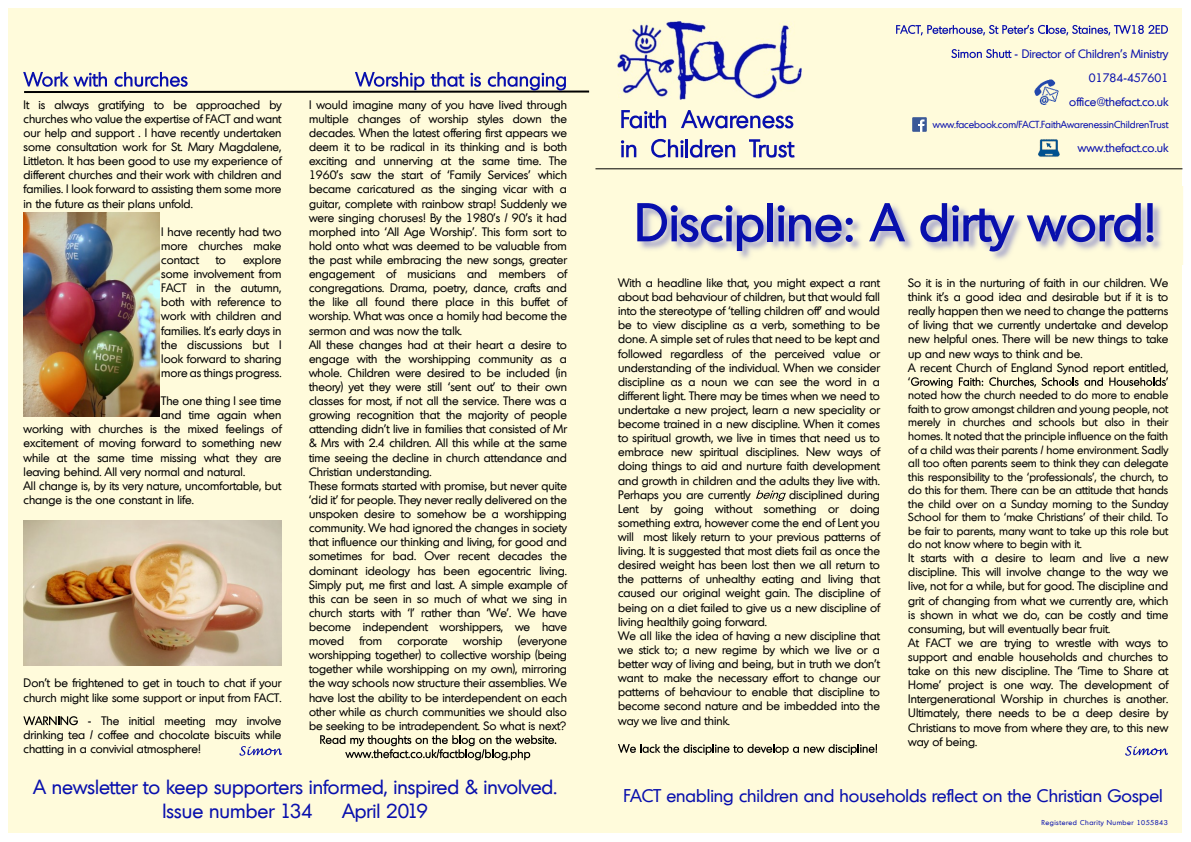
<style>
.page{position:relative;width:1191px;height:842px;background:#fff}
.page>*{position:absolute;margin:0;border:0;box-sizing:border-box;transform-origin:0 0}
.t1{font:20px/23.5px "Montreal SF";color:#080fad}
.t2{font:18px "Montreal SF";color:#080fad}
.t3{font:12px/14.1px "Montreal SF";color:#000;text-align:justify}
.t4{font:12px/24.1px "Montreal SF";color:#080fad;text-align:right}
.t5{font:11.5px/13.5px "Montreal SF";color:#000;text-align:justify}
.t6{font:10px "Montreal SF";color:#080fad}
.t7{font:7px "Montreal SF";letter-spacing:.07em;color:#080fad}
</style>
<div class="page">
<div style="left:9px;top:9px;width:1173px;height:824px;background:#fffbdb"></div>
<svg style="left:896px;top:25px;width:272px;height:11px"></svg>
<svg style="left:951px;top:49px;width:60px;height:9px"></svg>
<svg style="left:911px;top:377px;width:41px;height:11px"></svg>
<svg style="left:959px;top:377px;width:24px;height:9px"></svg>
<svg style="left:989px;top:377px;width:89px;height:10px"></svg>
<svg style="left:1084px;top:377px;width:19px;height:9px"></svg>
<svg style="left:1109px;top:377px;width:59px;height:9px"></svg>
<svg style="left:756px;top:490px;width:30px;height:11px"></svg>
<svg style="left:618px;top:744px;width:259px;height:11px"></svg>
<img style="left:912px;top:117px;width:14px;height:15px">
<hr style="left:595px;top:168px;width:587px;height:1px;background:#000">
<img style="left:1034px;top:79px;width:25px;height:26px">
<img style="left:1038px;top:139px;width:22px;height:18px">
<svg style="left:621px;top:110px;width:45px;height:18px"></svg>
<svg style="left:681px;top:110px;width:112px;height:18px"></svg>
<svg style="left:621px;top:140px;width:15px;height:17px"></svg>
<svg style="left:651px;top:139px;width:32px;height:19px"></svg>
<hr style="left:685px;top:139px;width:3px;height:18px;background:#080fad">
<svg style="left:690px;top:139px;width:45px;height:19px"></svg>
<svg style="left:749px;top:139px;width:45px;height:19px"></svg>
<img style="left:618px;top:22px;width:184px;height:77px">
<svg style="left:1125px;top:746px;width:42px;height:10px"></svg>
<svg style="left:320px;top:735px;width:236px;height:25px"></svg>
<svg style="left:23px;top:716px;width:55px;height:9px"></svg>
<svg style="left:23px;top:72px;width:567px;height:21px"></svg>
<svg style="left:239px;top:746px;width:42px;height:10px"></svg>
<img style="left:737px;top:187px;width:446px;height:77px">
<svg style="left:637px;top:203px;width:126px;height:48px"></svg>
<div style="left:768px;top:203px;width:5px;height:38px;background:#080fad"></div>
<svg style="left:777px;top:205px;width:75px;height:37px"></svg>
<svg style="left:869px;top:203px;width:36px;height:38px"></svg>
<svg style="left:920px;top:203px;width:94px;height:49px"></svg>
<svg style="left:1026px;top:203px;width:114px;height:39px"></svg>
<svg style="left:1146px;top:203px;width:7px;height:39px"></svg>
<img style="left:24px;top:520px;width:257px;height:145px">
<img style="left:24px;top:213px;width:135px;height:203px">
<p class="t3" style="left:24px;top:97px;width:259px">It is always gratifying to be approached by churches who value the expertise of FACT and want our help and support . I have recently undertaken some consultation work for St. Mary Magdalene, Littleton. It has been good to use my experience of different churches and their work with children and families. I look forward to assisting them some more in the future as their plans unfold.</p>
<p class="t3" style="left:161px;top:224px;width:122px">I have recently had two more churches make contact</p>
<p class="t3" style="left:161px;top:252px;width:122px;text-indent:82px">explore some involvement from FACT in the autumn, both with reference to work with children and families. It’s early days in the discussions but I look forward to sharing more as things progress.</p>
<p class="t3" style="left:161px;top:394px;width:122px">The one thing I see time</p>
<p class="t3" style="left:161px;top:408px;width:122px">and time again when</p>
<p class="t3" style="left:24px;top:422px;width:259px">working with churches is the mixed feelings of</p>
<p class="t3" style="left:24px;top:436px;width:259px">excitement of moving forward to something new</p>
<p class="t3" style="left:24px;top:450px;width:259px">while at the same time missing what they are</p>
<p class="t3" style="left:24px;top:464px;width:223px">leaving behind. All very normal and natural.</p>
<p class="t3" style="left:24px;top:478px;width:259px">All change is, by its very nature, uncomfortable, but</p>
<p class="t3" style="left:24px;top:492px;width:172px">change is the one constant in life.</p>
<p class="t3" style="left:216px;top:252px;width:12px">to</p>
<p class="t3" style="left:24px;top:676px;width:259px">Don’t be frightened to get in touch to chat if your church might like some support or input from FACT.</p>
<p class="t3" style="left:24px;top:713px;width:259px;text-indent:64px">- The initial meeting may involve drinking tea / coffee and chocolate biscuits while chatting in a convivial atmosphere!</p>
<p class="t3" style="left:309px;top:97px;width:259px;text-align:left">I would imagine many of you have lived through multiple changes of worship styles down the decades. When the latest offering first appears we deem it to be radical in its thinking and is both exciting and unnerving at the same time. The 1960’s saw the start of ‘Family Services’ which became caricatured as the singing vicar with a guitar, complete with rainbow strap! Suddenly we were singing choruses! By the 1980’s / 90’s it had morphed into ‘All Age Worship’. This form sort to hold onto what was deemed to be valuable from the past while embracing the new songs, greater engagement of musicians and members of congregations. Drama, poetry, dance, crafts and the like all found there place in this buffet of worship. What was once a homily had become the sermon and was now the talk.<br>All these changes had at their heart a desire to engage with the worshipping community as a whole. Children were desired to be included (in theory) yet they were still ‘sent out’ to their own classes for most, if not all the service. There was a growing recognition that the majority of people attending didn’t live in families that consisted of Mr &amp; Mrs with 2.4 children. All this while at the same time seeing the decline in church attendance and Christian understanding.<br>These formats started with promise, but never quite ‘did it’ for people. They never really delivered on the unspoken desire to somehow be a worshipping community. We had ignored the changes in society that influence our thinking and living, for good and sometimes for bad. Over recent decades the dominant ideology has been egocentric living.<br>Simply put, me first and last. A simple example of this can be seen in so much of what we sing in church starts with ‘I’ rather than ‘We’. We have become independent worshippers, we have moved</p>
<p class="t3" style="left:309px;top:633px;width:259px;text-indent:209px">(everyone worshipping together) to collective worship (being together while worshipping on my own), mirroring the way schools now structure their assemblies. We have lost the ability to be interdependent on each other while as church communities we should also be seeking to be intradependent. So what is next?</p>
<p class="t3" style="left:359px;top:633px;width:24px">from</p>
<p class="t3" style="left:397px;top:633px;width:52px">corporate</p>
<p class="t3" style="left:463px;top:633px;width:41px">worship</p>
<h1 class="t1" style="left:162px;top:775px;width:396px;text-indent:-129px">A newsletter to keep supporters informed, inspired &amp; involved.<br>Issue number 134</h1>
<h1 class="t1" style="left:342px;top:798px;width:87px">April 2019</h1>
<p class="t4" style="left:1014px;top:41px;width:155px">- Director of Children’s Ministry<br>01784-457601 office@thefact.co.uk</p>
<p class="t6" style="left:933px;top:119px;width:237px">www.facebook.com/FACT.FaithAwarenessinChildrenTrust</p>
<p class="t4" style="left:1077px;top:135px;width:92px">www.thefact.co.uk</p>
<p class="t3" style="left:618px;top:275px;width:263px">With a headline like that, you might expect a rant about bad behaviour of children, but that would fall into the stereotype of ‘telling children off’ and would be to view discipline as a verb, something to be done. A simple set of rules that need to be kept and followed regardless of the perceived value or understanding of the individual. When we consider discipline as a noun we can see the word in a different light. There may be times when we need to undertake a new project, learn a new speciality or become trained in a new discipline. When it comes to spiritual growth, we live in times that need us to embrace new spiritual disciplines. New ways of doing things to aid and nurture faith development and growth in children and the adults they live with.<br>Perhaps you are currently</p>
<p class="t3" style="left:618px;top:487px;width:263px;text-align:left;text-indent:171px">disciplined during Lent by going without something or doing something extra, however come the end of Lent you will most likely return to your previous patterns of living. It is suggested that most diets fail as once the desired weight has been lost then we all return to the patterns of unhealthy eating and living that caused our original weight gain. The discipline of being on a diet failed to give us a new discipline of living healthily going forward.<br>We all like the idea of having a new discipline that we stick to; a new regime by which we live or a better way of living and being, but in truth we don’t want to make the necessary effort to change our patterns of behaviour to enable that discipline to become second nature and be imbedded into the way we live and think.</p>
<p class="t3" style="left:908px;top:275px;width:261px;text-align:left">So it is in the nurturing of faith in our children. We think it’s a good idea and desirable but if it is to really happen then we need to change the patterns of living that we currently undertake and develop new helpful ones. There will be new things to take up and new ways to think and be.<br>A recent Church of England Synod report entitled, ‘</p>
<p class="t5" style="left:908px;top:388px;width:261px">noted how the church needed to do more to enable faith to grow amongst children and young people, not merely in churches and schools but also in their homes. It noted that the principle influence on the faith of a child was their parents / home environment. Sadly all too often parents seem to think they can delegate this responsibility to the ‘professionals’, the church, to do this for them. There can be an attitude that hands the child over on a Sunday morning to the Sunday School for them to ‘make Christians’ of their child. To be fair to parents, many want to take up this role but do not know where to begin with it.</p>
<p class="t3" style="left:908px;top:551px;width:261px;text-align:left">It starts with a desire to learn and live a new discipline. This will involve change to the way we live, not for a while, but for good. The discipline and grit of changing from what we currently are, which is shown in what we do, can be costly and time consuming, but will eventually bear fruit.<br>At FACT we are trying to wrestle with ways to support and enable households and churches to take on this new discipline. The ‘Time to Share at Home’ project is one way. The development of Intergenerational Worship in churches is another.<br>Ultimately, there needs to be a deep desire by Christians to move from where they are, to this new way of being.</p>
<h2 class="t2" style="left:623px;top:785px;width:541px">FACT enabling children and households reflect on the Christian Gospel</h2>
<p class="t7" style="left:1041px;top:818px;width:128px">Registered Charity Number 1055843</p>
</div>
